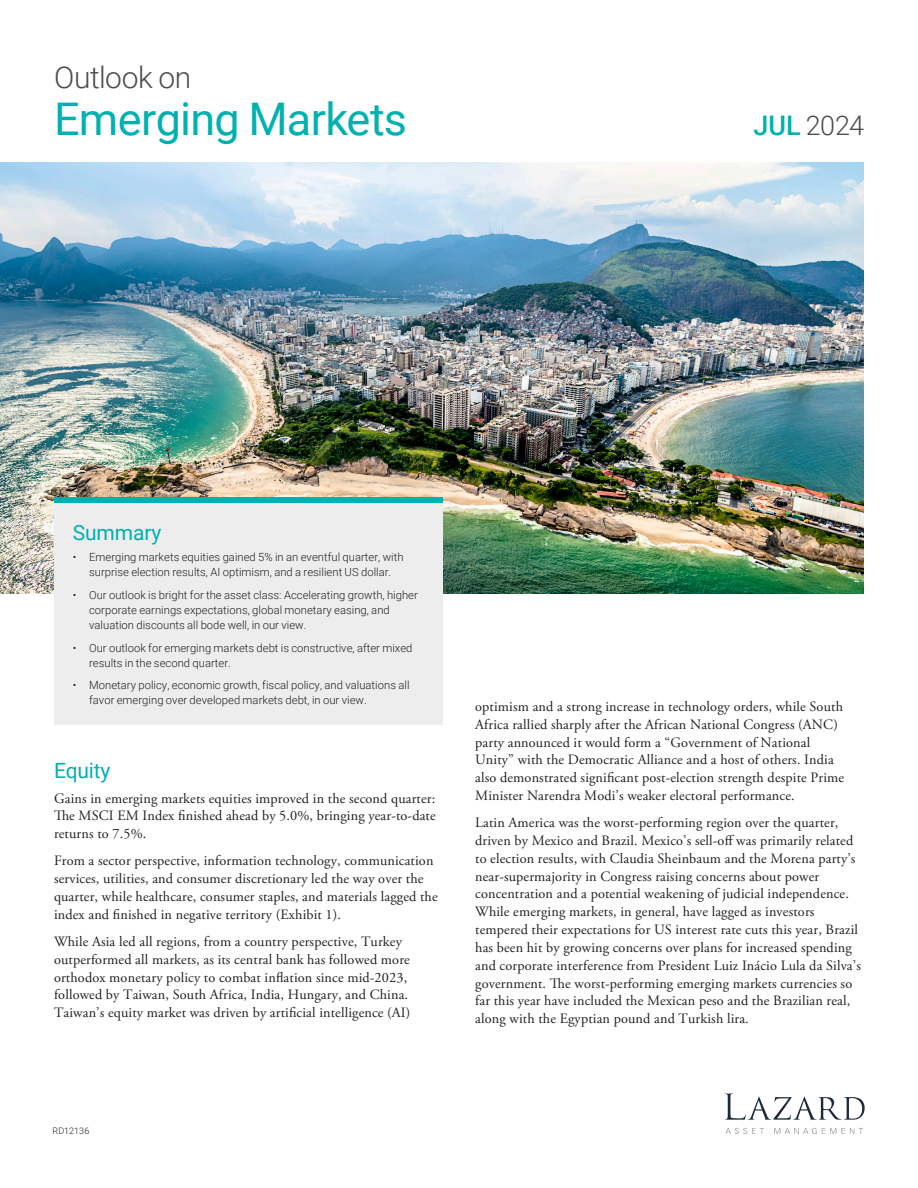
<style>
.page{position:relative;width:918px;height:1188px;background:#fff}
.page>*{position:absolute;margin:0;border:0;box-sizing:border-box;transform-origin:0 0}
.t1{font:45px "Roboto";letter-spacing:-.015em;color:#00b1b0}
.t2{font:300 30px "Roboto";letter-spacing:-.015em;color:#4b4c4d}
.t3{font:300 27px "Roboto";color:#4b4c4d}
.t4{font:21px "Roboto";letter-spacing:-.005em;color:#00b1b0}
.t5{font:14.25px/17.9px "Adobe Garamond Pro";letter-spacing:.01em;color:#231f20}
.t6{font:300 11.25px/15px "Roboto";letter-spacing:.005em;color:#231f20}
.t7{font:300 9px "Roboto";letter-spacing:.005em;color:#231f20}
.s1{font-weight:500;color:#00b1b0}
</style>
<div class="page">
<svg style="left:725px;top:1093px;width:140px;height:27px"></svg>
<svg style="left:726px;top:1128px;width:137px;height:6px"></svg>
<img style="left:0;top:162px;width:864px;height:432px">
<div style="left:54px;top:497px;width:389px;height:227px;background:#ededee"></div>
<div style="left:54px;top:497px;width:389px;height:6px;background:#00b1b0"></div>
<h2 class="t2" style="left:54px;top:56px;width:139px">Outlook on</h2>
<h1 class="t1" style="left:54px;top:87px;width:355px">Emerging Markets</h1>
<h3 class="t3" style="left:753px;top:106px;width:112px"><span class="s1">JUL</span> 2024</h3>
<h3 class="t4" style="left:73px;top:518px;width:90px">Summary</h3>
<p class="t6" style="left:73px;top:550px;width:332px;text-align:center">• Emerging markets equities gained 5% in an eventful quarter, with surprise election results, AI optimism, and a resilient US dollar.</p>
<p class="t6" style="left:89px;top:587px;width:330px;text-indent:-16px">• Our outlook is bright for the asset class: Accelerating growth, higher corporate earnings expectations, global monetary easing, and valuation discounts all bode well, in our view.</p>
<p class="t6" style="left:89px;top:640px;width:325px;text-indent:-16px">• Our outlook for emerging markets debt is constructive, after mixed results in the second quarter.</p>
<p class="t6" style="left:89px;top:677px;width:322px;text-indent:-16px">• Monetary policy, economic growth, fiscal policy, and valuations all favor emerging over developed markets debt, in our view.</p>
<h3 class="t4" style="left:54px;top:756px;width:58px">Equity</h3>
<p class="t5" style="left:54px;top:790px;width:383px;text-align:justify">Gains in emerging markets equities improved in the second quarter:<br>The MSCI EM Index finished ahead by 5.0%, bringing year-to-date returns to 7.5%.</p>
<p class="t5" style="left:54px;top:852px;width:385px">From a sector perspective, information technology, communication services, utilities, and consumer discretionary led the way over the quarter, while healthcare, consumer staples, and materials lagged the index and finished in negative territory (Exhibit 1).</p>
<p class="t5" style="left:54px;top:933px;width:358px">While Asia led all regions, from a country perspective, Turkey outperformed all markets, as its central bank has followed more orthodox monetary policy to combat inflation since mid-2023, followed by Taiwan, South Africa, India, Hungary, and China.<br>Taiwan’s equity market was driven by artificial intelligence (AI)</p>
<p class="t5" style="left:475px;top:698px;width:371px">optimism and a strong increase in technology orders, while South Africa rallied sharply after the African National Congress (ANC) party announced it would form a “Government of National Unity” with the Democratic Alliance and a host of others. India also demonstrated significant post-election strength despite Prime Minister Narendra Modi’s weaker electoral performance.</p>
<p class="t5" style="left:475px;top:814px;width:387px">Latin America was the worst-performing region over the quarter, driven by Mexico and Brazil. Mexico’s sell-off was primarily related to election results, with Claudia Sheinbaum and the Morena party’s near-supermajority in Congress raising concerns about power concentration and a potential weakening of judicial independence.<br>While emerging markets, in general, have lagged as investors tempered their expectations for US interest rate cuts this year, Brazil has been hit by growing concerns over plans for increased spending and corporate interference from President Luiz Inácio Lula da Silva’s government. The worst-performing emerging markets currencies so far this year have included the Mexican peso and the Brazilian real, along with the Egyptian pound and Turkish lira.</p>
<p class="t7" style="left:53px;top:1124px;width:38px">RD12136</p>
</div>
